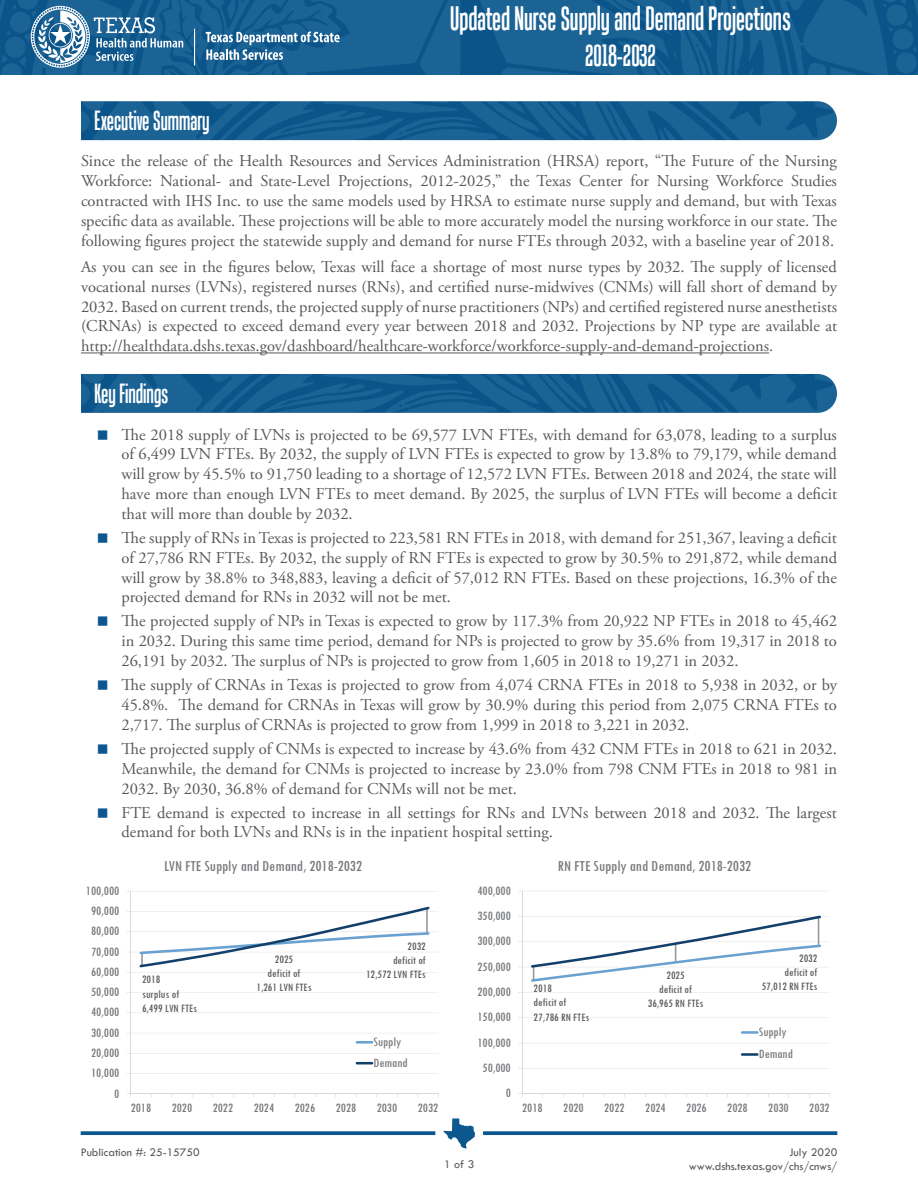
<style>
.page{position:relative;width:918px;height:1188px;background:#fff}
.page>*{position:absolute;margin:0;border:0;box-sizing:border-box;transform-origin:0 0}
.t1{font:33px "Tandelle";color:#fff}
.t2{font:30px "Tandelle";letter-spacing:-.01em;color:#fff}
.t3{font:27px "Tandelle";color:#fff}
.t4{font:16.5px/19.8px "Adobe Garamond Pro";color:#57585a;text-align:justify}
.t5{font:condensed 15.9px "Tw Cen";color:#76787b;scale:1.06 1}
.t6{font:condensed 15.75px "Tw Cen";color:#76787b;scale:1.06 1}
.t7{font:condensed 13.2px/22px "Tw Cen";color:#76787b;scale:1.06 1}
.t8{font:12px "Tw Cen";color:#57585a}
.t9{font:condensed 11.7px/14.1px "Tw Cen";color:#58595b;scale:1.06 1}
</style>
<div class="page">
<svg style="left:81px;top:1131px;width:354px;height:4px"></svg>
<svg style="left:443px;top:1118px;width:32px;height:31px"></svg>
<svg style="left:483px;top:1131px;width:354px;height:4px"></svg>
<svg style="left:758px;top:0;width:160px;height:75px;background:#155d90"></svg>
<svg style="left:0;top:0;width:758px;height:75px;background:#226697"></svg>
<hr style="left:522px;top:1068px;width:308px;height:1px;background:#e5e5e5">
<hr style="left:522px;top:1043px;width:308px;height:1px;background:#e5e5e5">
<hr style="left:522px;top:1017px;width:308px;height:1px;background:#e5e5e5">
<hr style="left:522px;top:992px;width:308px;height:1px;background:#e5e5e5">
<hr style="left:522px;top:967px;width:308px;height:1px;background:#e5e5e5">
<hr style="left:522px;top:941px;width:308px;height:1px;background:#e5e5e5">
<hr style="left:522px;top:916px;width:308px;height:1px;background:#e5e5e5">
<hr style="left:522px;top:891px;width:308px;height:1px;background:#e5e5e5">
<hr style="left:522px;top:891px;width:1px;height:203px;background:#d9d9d9">
<hr style="left:522px;top:1094px;width:308px;height:1px;background:#d9d9d9">
<svg style="left:531px;top:916px;width:290px;height:66px"></svg>
<hr style="left:741px;top:1031px;width:18px;height:3px;background:#69a1d0">
<hr style="left:741px;top:1053px;width:18px;height:3px;background:#13406b">
<hr style="left:131px;top:1073px;width:307px;height:1px;background:#e5e5e5">
<hr style="left:131px;top:1053px;width:307px;height:1px;background:#e5e5e5">
<hr style="left:131px;top:1033px;width:307px;height:1px;background:#e5e5e5">
<hr style="left:131px;top:1013px;width:307px;height:1px;background:#e5e5e5">
<hr style="left:131px;top:992px;width:307px;height:1px;background:#e5e5e5">
<hr style="left:131px;top:972px;width:307px;height:1px;background:#e5e5e5">
<hr style="left:131px;top:952px;width:307px;height:1px;background:#e5e5e5">
<hr style="left:131px;top:932px;width:307px;height:1px;background:#e5e5e5">
<hr style="left:131px;top:911px;width:307px;height:1px;background:#e5e5e5">
<hr style="left:131px;top:891px;width:307px;height:1px;background:#e5e5e5">
<hr style="left:130px;top:891px;width:1px;height:203px;background:#d9d9d9">
<hr style="left:131px;top:1094px;width:307px;height:1px;background:#d9d9d9">
<svg style="left:139px;top:907px;width:291px;height:60px"></svg>
<hr style="left:356px;top:1041px;width:17px;height:3px;background:#69a1d0">
<svg style="left:356px;top:1062px;width:17px;height:2px"></svg>
<hr style="left:81px;top:353px;width:688px;height:1px;background:#57585a">
<svg style="left:81px;top:374px;width:756px;height:39px;background:#165d91"></svg>
<svg style="left:81px;top:101px;width:756px;height:39px;background:#175e91"></svg>
<h2 class="t3" style="left:94px;top:106px;width:117px">Executive Summary</h2>
<h1 class="t1" style="left:450px;top:-1px;width:342px">Updated Nurse Supply and Demand Projections</h1>
<h2 class="t2" style="left:585px;top:38px;width:72px">2018-2032</h2>
<p class="t4" style="left:81px;top:152px;width:758px">Since the release of the Health Resources and Services Administration (HRSA) report, “The Future of the Nursing Workforce: National- and State-Level Projections, 2012-2025,” the Texas Center for Nursing Workforce Studies contracted with IHS Inc. to use the same models used by HRSA to estimate nurse supply and demand, but with Texas specific data as available. These projections will be able to more accurately model the nursing workforce in our state. The following figures project the statewide supply and demand for nurse FTEs through 2032, with a baseline year of 2018.</p>
<p class="t4" style="left:81px;top:258px;width:758px">As you can see in the figures below, Texas will face a shortage of most nurse types by 2032. The supply of licensed vocational nurses (LVNs), registered nurses (RNs), and certified nurse-midwives (CNMs) will fall short of demand by 2032. Based on current trends, the projected supply of nurse practitioners (NPs) and certified registered nurse anesthetists (CRNAs) is expected to exceed demand every year between 2018 and 2032. Projections by NP type are available at http://healthdata.dshs.texas.gov/dashboard/healthcare-workforce/workforce-supply-and-demand-projections.</p>
<h2 class="t3" style="left:94px;top:378px;width:76px">Key Findings</h2>
<p class="t4" style="left:121px;top:425px;width:717px">The 2018 supply of LVNs is projected to be 69,577 LVN FTEs, with demand for 63,078, leading to a surplus of 6,499 LVN FTEs. By 2032, the supply of LVN FTEs is expected to grow by 13.8% to 79,179, while demand will grow by 45.5% to 91,750 leading to a shortage of 12,572 LVN FTEs. Between 2018 and 2024, the state will have more than enough LVN FTEs to meet demand. By 2025, the surplus of LVN FTEs will become a deficit that will more than double by 2032.</p>
<p class="t4" style="left:121px;top:528px;width:717px">The supply of RNs in Texas is projected to 223,581 RN FTEs in 2018, with demand for 251,367, leaving a deficit of 27,786 RN FTEs. By 2032, the supply of RN FTEs is expected to grow by 30.5% to 291,872, while demand will grow by 38.8% to 348,883, leaving a deficit of 57,012 RN FTEs. Based on these projections, 16.3% of the projected demand for RNs in 2032 will not be met.</p>
<p class="t4" style="left:121px;top:612px;width:717px">The projected supply of NPs in Texas is expected to grow by 117.3% from 20,922 NP FTEs in 2018 to 45,462 in 2032. During this same time period, demand for NPs is projected to grow by 35.6% from 19,317 in 2018 to 26,191 by 2032. The surplus of NPs is projected to grow from 1,605 in 2018 to 19,271 in 2032.</p>
<p class="t4" style="left:121px;top:676px;width:717px">The supply of CRNAs in Texas is projected to grow from 4,074 CRNA FTEs in 2018 to 5,938 in 2032, or by 45.8%. The demand for CRNAs in Texas will grow by 30.9% during this period from 2,075 CRNA FTEs to 2,717. The surplus of CRNAs is projected to grow from 1,999 in 2018 to 3,221 in 2032.</p>
<p class="t4" style="left:121px;top:739px;width:717px">The projected supply of CNMs is expected to increase by 43.6% from 432 CNM FTEs in 2018 to 621 in 2032.<br>Meanwhile, the demand for CNMs is projected to increase by 23.0% from 798 CNM FTEs in 2018 to 981 in 2032. By 2030, 36.8% of demand for CNMs will not be met.</p>
<p class="t4" style="left:121px;top:803px;width:717px">FTE demand is expected to increase in all settings for RNs and LVNs between 2018 and 2032. The largest demand for both LVNs and RNs is in the inpatient hospital setting.</p>
<p class="t6" style="left:164px;top:857px;width:188px">LVN FTE Supply and Demand, 2018-2032</p>
<p class="t5" style="left:558px;top:856px;width:184px">RN FTE Supply and Demand, 2018-2032</p>
<p class="t7" style="left:86px;top:879px;width:33px">100,000</p>
<p class="t7" style="left:477px;top:879px;width:33px">400,000</p>
<p class="t7" style="left:91px;top:900px;width:28px">90,000</p>
<p class="t7" style="left:477px;top:905px;width:33px">350,000</p>
<p class="t7" style="left:91px;top:920px;width:28px">80,000</p>
<p class="t7" style="left:91px;top:940px;width:28px">70,000</p>
<p class="t7" style="left:91px;top:960px;width:28px">60,000</p>
<p class="t7" style="left:91px;top:981px;width:28px">50,000</p>
<p class="t7" style="left:91px;top:1001px;width:28px">40,000</p>
<p class="t9" style="left:142px;top:972px;width:54px">2018<br>surplus of<br>6,499 LVN FTEs</p>
<p class="t9" style="left:256px;top:952px;width:54px;text-align:center">2025<br>deficit of<br>1,261 LVN FTEs</p>
<p class="t9" style="left:366px;top:939px;width:58px;text-align:right">2032<br>deficit of<br>12,572 LVN FTEs</p>
<p class="t7" style="left:477px;top:930px;width:33px">300,000</p>
<p class="t7" style="left:477px;top:955px;width:33px">250,000</p>
<p class="t7" style="left:477px;top:981px;width:33px">200,000</p>
<p class="t7" style="left:477px;top:1006px;width:33px">150,000</p>
<p class="t9" style="left:534px;top:981px;width:54px">2018<br>deficit of<br>27,786 RN FTEs</p>
<p class="t9" style="left:648px;top:968px;width:54px;text-align:center">2025<br>deficit of<br>36,965 RN FTEs</p>
<p class="t9" style="left:762px;top:951px;width:54px;text-align:right">2032<br>deficit of<br>57,012 RN FTEs</p>
<p class="t7" style="left:91px;top:1021px;width:28px">30,000</p>
<p class="t7" style="left:91px;top:1042px;width:28px">20,000</p>
<p class="t7" style="left:91px;top:1062px;width:28px">10,000</p>
<p class="t7" style="left:374px;top:1031px;width:34px;line-height:20.9px">Supply<br>Demand</p>
<p class="t7" style="left:477px;top:1031px;width:33px">100,000</p>
<p class="t7" style="left:483px;top:1057px;width:28px">50,000</p>
<p class="t7" style="left:759px;top:1021px;width:34px">Supply<br>Demand</p>
<p class="t7" style="left:114px;top:1082px;width:6px">0</p>
<p class="t7" style="left:506px;top:1082px;width:6px">0</p>
<p class="t7" style="left:131px;top:1097px;width:21px">2018</p>
<p class="t7" style="left:172px;top:1097px;width:21px">2020</p>
<p class="t7" style="left:213px;top:1097px;width:21px">2022</p>
<p class="t7" style="left:254px;top:1097px;width:21px">2024</p>
<p class="t7" style="left:295px;top:1097px;width:21px">2026</p>
<p class="t7" style="left:336px;top:1097px;width:21px">2028</p>
<p class="t7" style="left:377px;top:1097px;width:21px">2030</p>
<p class="t7" style="left:418px;top:1097px;width:21px">2032</p>
<p class="t7" style="left:522px;top:1097px;width:21px">2018</p>
<p class="t7" style="left:563px;top:1097px;width:21px">2020</p>
<p class="t7" style="left:604px;top:1097px;width:21px">2022</p>
<p class="t7" style="left:645px;top:1097px;width:21px">2024</p>
<p class="t7" style="left:686px;top:1097px;width:21px">2026</p>
<p class="t7" style="left:727px;top:1097px;width:21px">2028</p>
<p class="t7" style="left:768px;top:1097px;width:21px">2030</p>
<p class="t7" style="left:809px;top:1097px;width:21px">2032</p>
<p class="t8" style="left:81px;top:1145px;width:121px">Publication #: 25-15750</p>
<p class="t8" style="left:789px;top:1145px;width:50px">July 2020</p>
<p class="t8" style="left:444px;top:1157px;width:32px">1 of 3</p>
<p class="t8" style="left:689px;top:1159px;width:150px">www.dshs.texas.gov/chs/cnws/</p>
</div>
